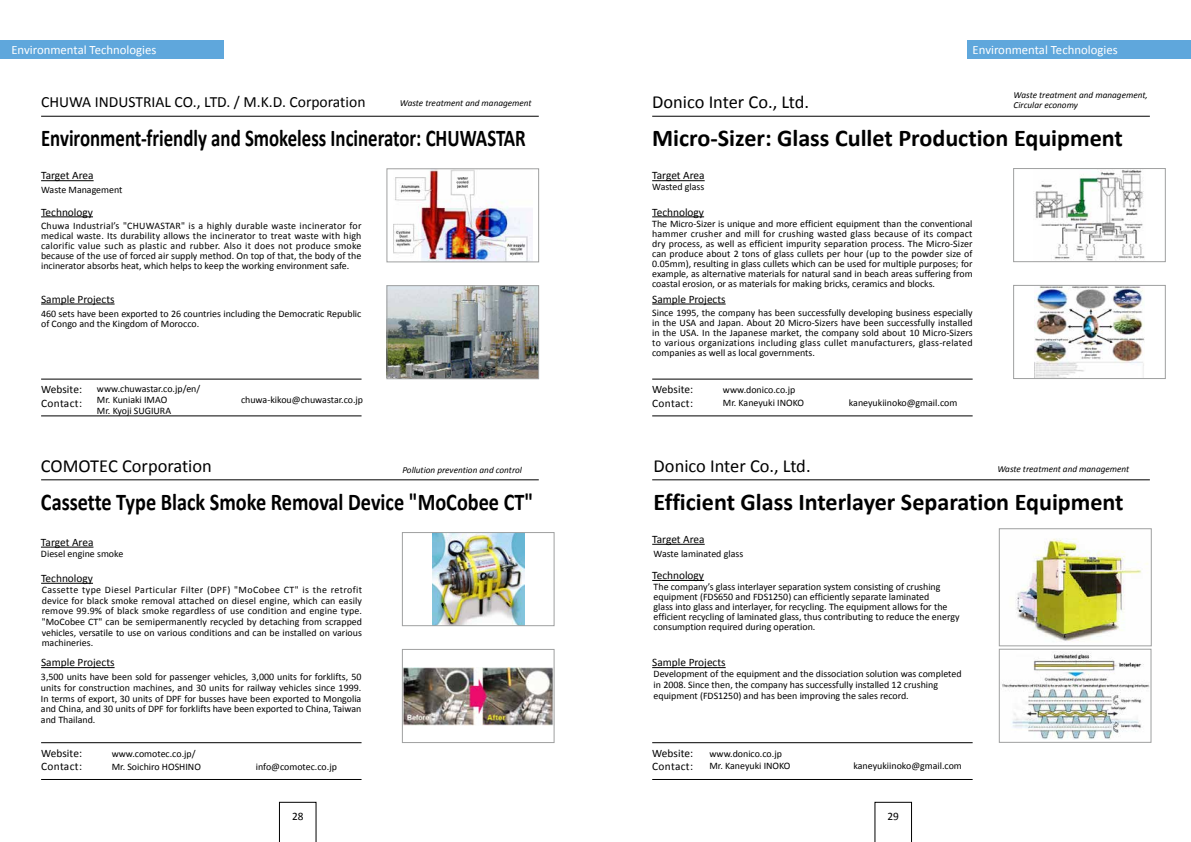
<style>
.page{position:relative;width:1191px;height:842px;background:#fff}
.page>*{position:absolute;margin:0;border:0;box-sizing:border-box;transform-origin:0 0}
.t1{font:700 24.1px "Calibri";color:#000}
.t2{font:700 24.1px "Calibri";color:#000;scale:.78 1}
.t3{font:700 24.1px "Calibri";color:#000;scale:.84 1}
.t4{font:18.4px "Calibri";color:#000}
.t5{font:15.6px "Calibri";color:#000}
.t6{font:12.8px "Calibri";color:#fff}
.t7{font:11.3px/13.5px "Calibri";color:#000}
.t8{font:9.9px/9.9px "Calibri";color:#000}
.t9{font:italic 9.2px/10.6px "Calibri";color:#000}
</style>
<div class="page">
<div style="left:967px;top:41px;width:224px;height:18px;background:#5fa7dc"></div>
<div style="left:0;top:41px;width:224px;height:18px;background:#5fa7dc"></div>
<hr style="left:652px;top:180px;width:52px;height:1px;background:#000">
<hr style="left:41px;top:180px;width:53px;height:1px;background:#000">
<hr style="left:652px;top:544px;width:52px;height:1px;background:#000">
<hr style="left:652px;top:216px;width:52px;height:1px;background:#000">
<hr style="left:41px;top:216px;width:52px;height:1px;background:#000">
<hr style="left:652px;top:580px;width:52px;height:1px;background:#000">
<hr style="left:652px;top:304px;width:73px;height:1px;background:#000">
<hr style="left:41px;top:304px;width:74px;height:1px;background:#000">
<hr style="left:652px;top:667px;width:73px;height:1px;background:#000">
<hr style="left:41px;top:667px;width:74px;height:1px;background:#000">
<hr style="left:652px;top:116px;width:497px;height:1px;background:#000">
<hr style="left:41px;top:116px;width:498px;height:1px;background:#000">
<hr style="left:652px;top:479px;width:497px;height:1px;background:#000">
<hr style="left:41px;top:479px;width:498px;height:1px;background:#000">
<hr style="left:652px;top:379px;width:320px;height:1px;background:#000">
<hr style="left:41px;top:379px;width:320px;height:1px;background:#000">
<hr style="left:652px;top:742px;width:320px;height:1px;background:#000">
<hr style="left:41px;top:742px;width:320px;height:1px;background:#000">
<hr style="left:652px;top:416px;width:320px;height:1px;background:#000">
<hr style="left:41px;top:416px;width:320px;height:1px;background:#000">
<hr style="left:652px;top:779px;width:320px;height:1px;background:#000">
<hr style="left:41px;top:779px;width:320px;height:1px;background:#000">
<svg style="left:279px;top:802px;width:37px;height:40px"></svg>
<svg style="left:874px;top:802px;width:37px;height:40px"></svg>
<img style="left:432px;top:534px;width:93px;height:90px">
<div style="left:402px;top:532px;width:152px;height:94px;border:1px solid #9fa0a0"></div>
<img style="left:404px;top:667px;width:148px;height:58px">
<div style="left:402px;top:649px;width:152px;height:94px;border:1px solid #9fa0a0"></div>
<img style="left:393px;top:171px;width:139px;height:89px">
<div style="left:387px;top:169px;width:152px;height:93px;border:1px solid #9fa0a0"></div>
<img style="left:389px;top:287px;width:148px;height:90px">
<div style="left:387px;top:285px;width:152px;height:94px;border:1px solid #9fa0a0"></div>
<hr style="left:41px;top:547px;width:52px;height:1px;background:#000">
<hr style="left:41px;top:583px;width:52px;height:1px;background:#000">
<img style="left:1002px;top:653px;width:147px;height:87px">
<div style="left:999px;top:649px;width:152px;height:93px;border:1px solid #9fa0a0"></div>
<img style="left:1035px;top:170px;width:110px;height:90px">
<div style="left:1013px;top:168px;width:152px;height:94px;border:1px solid #9fa0a0"></div>
<img style="left:1034px;top:287px;width:111px;height:90px">
<div style="left:1013px;top:285px;width:152px;height:94px;border:1px solid #9fa0a0"></div>
<img style="left:1016px;top:538px;width:132px;height:104px">
<div style="left:999px;top:529px;width:152px;height:117px;border:1px solid #9fa0a0"></div>
<p class="t6" style="left:11px;top:41px;width:147px">Environmental Technologies</p>
<p class="t6" style="left:972px;top:41px;width:147px">Environmental Technologies</p>
<h3 class="t5" style="left:41px;top:91px;width:326px">CHUWA INDUSTRIAL CO., LTD. / M.K.D. Corporation</h3>
<h1 class="t2" style="left:41px;top:121px;width:623px">Environment-friendly and Smokeless Incinerator: CHUWASTAR</h1>
<p class="t9" style="left:400px;top:97px;width:133px">Waste treatment and management</p>
<p class="t9" style="left:1013px;top:89px;width:136px">Waste treatment and management,<br>Circular economy</p>
<h2 class="t4" style="left:652px;top:89px;width:158px">Donico Inter Co., Ltd.</h2>
<h1 class="t1" style="left:652px;top:121px;width:472px">Micro-Sizer: Glass Cullet Production Equipment</h1>
<p class="t7" style="left:41px;top:169px;width:54px">Target Area</p>
<p class="t7" style="left:652px;top:169px;width:54px">Target Area</p>
<p class="t8" style="left:41px;top:185px;width:83px">Waste Management</p>
<p class="t8" style="left:652px;top:182px;width:54px">Wasted glass</p>
<p class="t7" style="left:41px;top:205px;width:53px">Technology</p>
<p class="t7" style="left:652px;top:205px;width:53px">Technology</p>
<p class="t8" style="left:652px;top:219px;width:322px;text-align:justify">The Micro-Sizer is unique and more efficient equipment than the conventional hammer crusher and mill for crushing wasted glass because of its compact dry process, as well as efficient impurity separation process. The Micro-Sizer can produce about 2 tons of glass cullets per hour (up to the powder size of 0.05mm), resulting in glass cullets which can be used for multiple purposes; for example, as alternative materials for natural sand in beach areas suffering from coastal erosion, or as materials for making bricks, ceramics and blocks.</p>
<p class="t8" style="left:652px;top:308px;width:322px;text-align:justify">Since 1995, the company has been successfully developing business especially in the USA and Japan. About 20 Micro-Sizers have been successfully installed in the USA. In the Japanese market, the company sold about 10 Micro-Sizers to various organizations including glass cullet manufacturers, glass-related companies as well as local governments.</p>
<p class="t8" style="left:41px;top:221px;width:322px;text-align:justify">Chuwa Industrial’s "CHUWASTAR" is a highly durable waste incinerator for medical waste. Its durability allows the incinerator to treat waste with high calorific value such as plastic and rubber. Also it does not produce smoke because of the use of forced air supply method. On top of that, the body of the incinerator absorbs heat, which helps to keep the working environment safe.</p>
<p class="t8" style="left:41px;top:308px;width:322px">460 sets have been exported to 26 countries including the Democratic Republic of Congo and the Kingdom of Morocco.</p>
<p class="t7" style="left:41px;top:292px;width:75px">Sample Projects</p>
<p class="t7" style="left:652px;top:292px;width:75px">Sample Projects</p>
<p class="t7" style="left:41px;top:383px;width:42px">Website:<br>Contact:</p>
<p class="t8" style="left:97px;top:384px;width:105px;line-height:10.6px">www.chuwastar.co.jp/en/<br>Mr. Kuniaki IMAO</p>
<p class="t8" style="left:241px;top:394px;width:124px">chuwa-kikou@chuwastar.co.jp</p>
<p class="t8" style="left:97px;top:405px;width:76px">Mr. Kyoji SUGIURA</p>
<p class="t7" style="left:652px;top:383px;width:42px">Website:<br>Contact:</p>
<p class="t8" style="left:723px;top:383px;width:82px;line-height:12.8px">www.donico.co.jp<br>Mr. Kaneyuki INOKO</p>
<p class="t8" style="left:849px;top:397px;width:110px">kaneyukiinoko@gmail.com</p>
<h2 class="t4" style="left:41px;top:453px;width:172px">COMOTEC Corporation</h2>
<h1 class="t3" style="left:41px;top:485px;width:588px">Cassette Type Black Smoke Removal Device "MoCobee CT"</h1>
<p class="t9" style="left:402px;top:465px;width:121px">Pollution prevention and control</p>
<h2 class="t4" style="left:653px;top:453px;width:158px">Donico Inter Co., Ltd.</h2>
<h1 class="t1" style="left:653px;top:485px;width:471px">Efficient Glass Interlayer Separation Equipment</h1>
<p class="t9" style="left:997px;top:463px;width:133px">Waste treatment and management</p>
<p class="t7" style="left:652px;top:532px;width:54px">Target Area</p>
<p class="t7" style="left:41px;top:535px;width:54px">Target Area</p>
<p class="t7" style="left:41px;top:571px;width:53px">Technology</p>
<p class="t8" style="left:653px;top:548px;width:91px">Waste laminated glass</p>
<p class="t8" style="left:41px;top:549px;width:84px">Diesel engine smoke</p>
<p class="t7" style="left:652px;top:568px;width:53px">Technology</p>
<p class="t8" style="left:653px;top:582px;width:307px">The company’s glass interlayer separation system consisting of crushing equipment (FDS650 and FDS1250) can efficiently separate laminated<br>glass into glass and interlayer, for recycling. The equipment allows for the efficient recycling of laminated glass, thus contributing to reduce the energy consumption required during operation.</p>
<p class="t8" style="left:653px;top:668px;width:309px;line-height:10.6px">Development of the equipment and the dissociation solution was completed in 2008. Since then, the company has successfully installed 12 crushing equipment (FDS1250) and has been improving the sales record.</p>
<p class="t8" style="left:42px;top:584px;width:322px;line-height:10.6px;text-align:justify">Cassette type Diesel Particular Filter (DPF) "MoCobee CT" is the retrofit device for black smoke removal attached on diesel engine, which can easily remove 99.9% of black smoke regardless of use condition and engine type. "MoCobee CT" can be semipermanently recycled by detaching from scrapped vehicles, versatile to use on various conditions and can be installed on various machineries.</p>
<p class="t8" style="left:41px;top:671px;width:322px;line-height:10.6px;text-align:justify">3,500 units have been sold for passenger vehicles, 3,000 units for forklifts, 50 units for construction machines, and 30 units for railway vehicles since 1999.<br>In terms of export, 30 units of DPF for busses have been exported to Mongolia and China, and 30 units of DPF for forklifts have been exported to China, Taiwan and Thailand.</p>
<p class="t7" style="left:41px;top:655px;width:75px">Sample Projects</p>
<p class="t7" style="left:652px;top:655px;width:75px">Sample Projects</p>
<p class="t7" style="left:41px;top:746px;width:42px">Website:<br>Contact:</p>
<p class="t8" style="left:112px;top:747px;width:91px;line-height:12.8px">www.comotec.co.jp/<br>Mr. Soichiro HOSHINO</p>
<p class="t8" style="left:256px;top:761px;width:83px">info@comotec.co.jp</p>
<p class="t7" style="left:652px;top:746px;width:42px">Website:<br>Contact:</p>
<p class="t8" style="left:709px;top:747px;width:82px;line-height:12.8px">www.donico.co.jp<br>Mr. Kaneyuki INOKO</p>
<p class="t8" style="left:853px;top:761px;width:110px">kaneyukiinoko@gmail.com</p>
<p class="t7" style="left:292px;top:809px;width:13px">28</p>
<p class="t7" style="left:887px;top:809px;width:13px">29</p>
</div>
